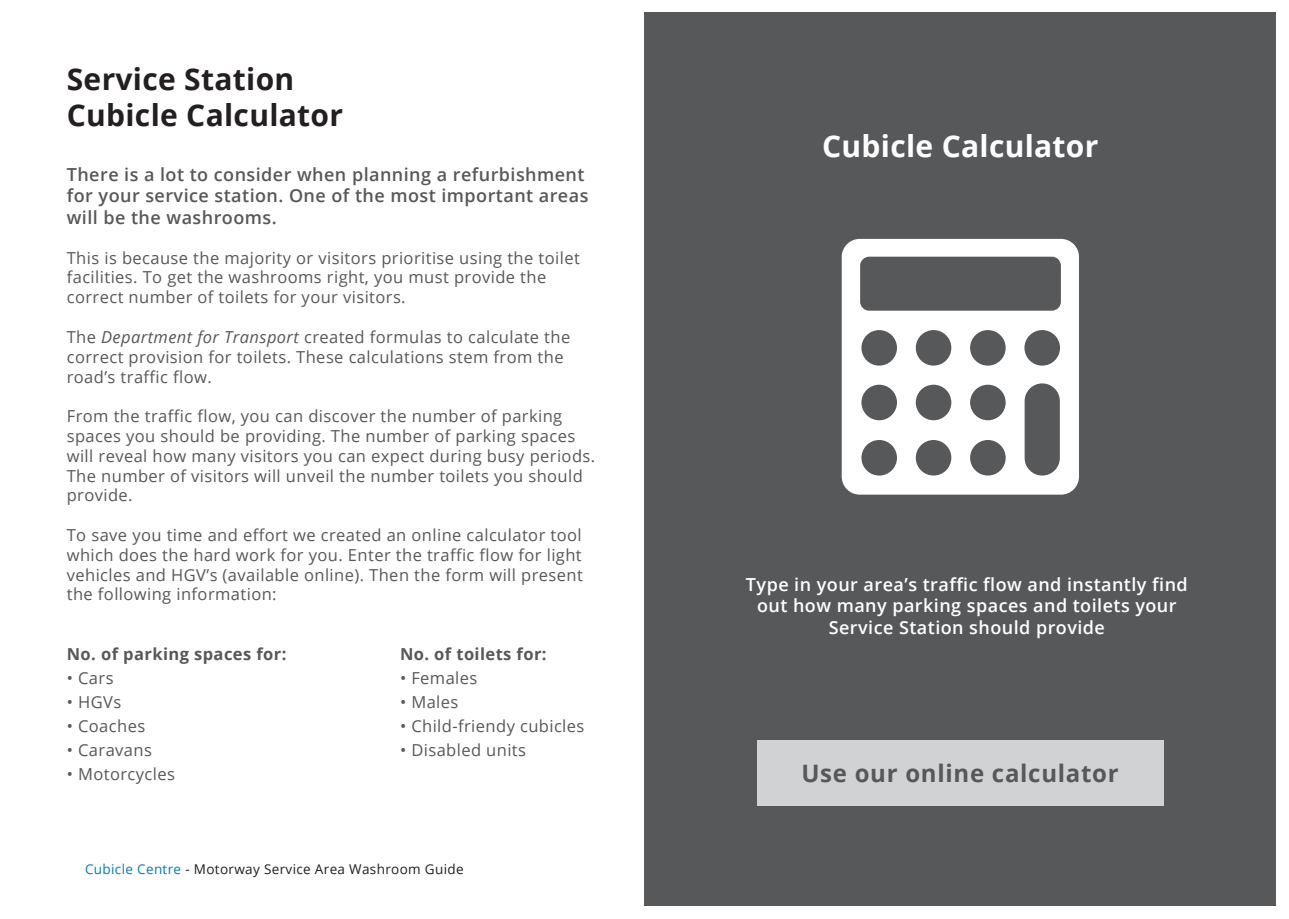
<style>
.page{position:relative;width:1289px;height:919px;background:#fff}
.page>*{position:absolute;margin:0;border:0;box-sizing:border-box;transform-origin:0 0}
.t1{font:700 30px "Open Sans";letter-spacing:.01em;color:#231f20}
.t2{font:700 30px "Open Sans";letter-spacing:.01em;color:#fff}
.t3{font:700 24px "Open Sans";letter-spacing:.03em;color:#57585a}
.t4{font:600 18px/21.6px "Open Sans";letter-spacing:.025em;color:#57585a}
.t5{font:600 18px/21.6px "Open Sans";letter-spacing:.025em;color:#fff;text-align:center}
.t6{font:16.5px/19.8px "Open Sans";letter-spacing:.025em;color:#57585a}
.t7{font:700 16.5px "Open Sans";letter-spacing:.025em;color:#57585a}
.t8{font:13.5px "Open Sans";letter-spacing:.025em;color:#231f20}
.s1{font-style:italic}
.s2{color:#007cc2}
</style>
<div class="page">
<div style="left:644px;top:13px;width:632px;height:893px;background:#57585a"></div>
<div style="left:757px;top:739px;width:406px;height:66px;background:#d1d2d4"></div>
<svg style="left:841px;top:239px;width:237px;height:255px;fill:#fff"></svg>
<p class="t1" style="left:67px;top:58px;width:229px">Service Station</p>
<p class="t1" style="left:67px;top:94px;width:278px">Cubicle Calculator</p>
<p class="t4" style="left:67px;top:163px;width:523px">There is a lot to consider when planning a refurbishment for your service station. One of the most important areas will be the washrooms.</p>
<p class="t6" style="left:67px;top:247px;width:514px">This is because the majority or visitors prioritise using the toilet facilities. To get the washrooms right, you must provide the correct number of toilets for your visitors.</p>
<p class="t6" style="left:67px;top:326px;width:505px">The <span class="s1">Department for Transport</span> created formulas to calculate the correct provision for toilets. These calculations stem from the road’s traffic flow.</p>
<p class="t6" style="left:67px;top:406px;width:530px">From the traffic flow, you can discover the number of parking spaces you should be providing. The number of parking spaces will reveal how many visitors you can expect during busy periods.<br>The number of visitors will unveil the number toilets you should provide.</p>
<p class="t6" style="left:67px;top:524px;width:517px;text-align:justify">To save you time and effort we created an online calculator tool which does the hard work for you. Enter the traffic flow for light vehicles and HGV’s (available online). Then the form will present the following information:</p>
<p class="t2" style="left:822px;top:124px;width:278px">Cubicle Calculator</p>
<p class="t5" style="left:746px;top:573px;width:443px">Type in your area’s traffic flow and instantly find out how many parking spaces and toilets your<br>Service Station should provide</p>
<p class="t7" style="left:67px;top:642px;width:221px">No. of parking spaces for:</p>
<p class="t6" style="left:67px;top:667px;width:48px">• Cars</p>
<p class="t6" style="left:67px;top:691px;width:56px">• HGVs</p>
<p class="t6" style="left:67px;top:715px;width:80px">• Coaches</p>
<p class="t6" style="left:67px;top:739px;width:87px">• Caravans</p>
<p class="t6" style="left:67px;top:763px;width:110px">• Motorcycles</p>
<p class="t3" style="left:801px;top:756px;width:319px">Use our online calculator</p>
<p class="t7" style="left:400px;top:642px;width:148px">No. of toilets for:</p>
<p class="t6" style="left:400px;top:667px;width:79px">• Females</p>
<p class="t6" style="left:400px;top:691px;width:60px">• Males</p>
<p class="t6" style="left:400px;top:715px;width:186px">• Child-friendy cubicles</p>
<p class="t6" style="left:400px;top:739px;width:128px">• Disabled units</p>
<p class="t8" style="left:85px;top:859px;width:380px"><span class="s2">Cubicle Centre</span> - Motorway Service Area Washroom Guide</p>
</div>
